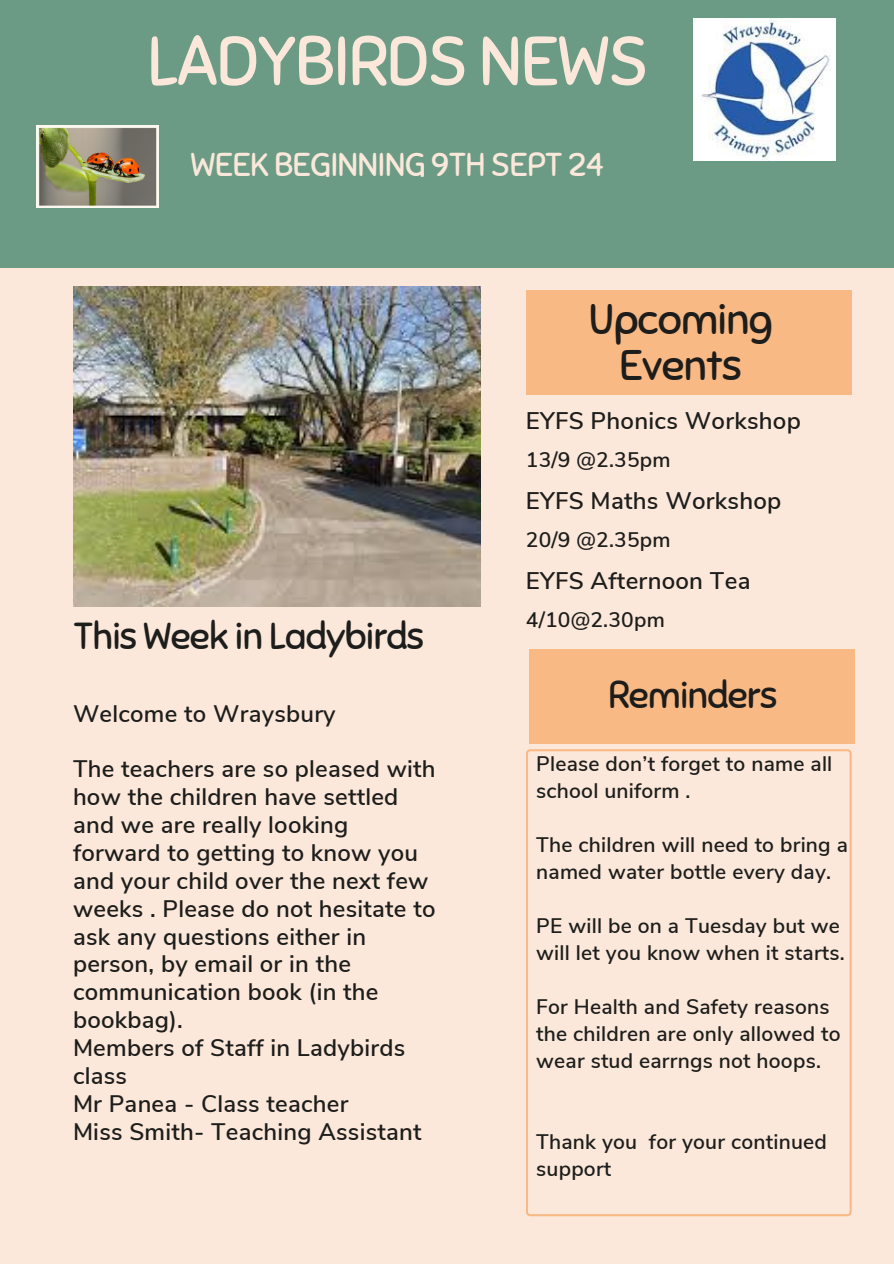
<style>
.page{position:relative;width:894px;height:1264px;background:#fff}
.page>*{position:absolute;margin:0;border:0;box-sizing:border-box;transform-origin:0 0}
.t1{font:69px "Sniglet";letter-spacing:-.025em;color:#fbe8da}
.t2{font:42.75px/46.2px "Sniglet";letter-spacing:-.025em;color:#1d1d1b;text-align:center}
.t3{font:37.5px "Sniglet";letter-spacing:-.025em;color:#1d1d1b}
.t4{font:33px "Sniglet";letter-spacing:-.025em;color:#fbe8da}
.t5{font:600 24px "Nunito Sans";letter-spacing:.01em;color:#1d1d1b}
.t6{font:600 23.85px/27.9px "Nunito Sans";letter-spacing:.01em;color:#1d1d1b}
.t7{font:600 21px/27px "Nunito Sans";letter-spacing:.01em;color:#1d1d1b}
</style>
<div class="page">
<div style="left:0;top:0;width:893px;height:1263px;background:#fbe8da"></div>
<div style="left:0;top:0;width:893px;height:267px;background:#6b9b85"></div>
<img style="left:73px;top:287px;width:407px;height:319px">
<svg style="left:526px;top:749px;width:325px;height:467px"></svg>
<div style="left:529px;top:649px;width:325px;height:94px;background:#f8b985"></div>
<img style="left:693px;top:18px;width:141px;height:142px">
<div style="left:525px;top:290px;width:326px;height:105px;background:#f8b985"></div>
<img style="left:36px;top:125px;width:123px;height:82px">
<h3 class="t1" style="left:147px;top:19px;width:502px">LADYBIRDS NEWS</h3>
<h5 class="t4" style="left:190px;top:144px;width:415px">WEEK BEGINNING 9TH SEPT 24</h5>
<h5 class="t3" style="left:73px;top:613px;width:352px">This Week in Ladybirds</h5>
<h4 class="t6" style="left:73px;top:700px;width:264px">Welcome to Wraysbury</h4>
<p class="t6" style="left:73px;top:755px;width:364px">The teachers are so pleased with how the children have settled and we are really looking forward to getting to know you and your child over the next few weeks . Please do not hesitate to ask any questions either in person, by email or in the communication book (in the bookbag).<br>Members of Staff in Ladybirds class<br>Mr Panea - Class teacher<br>Miss Smith- Teaching Assistant</p>
<p class="t2" style="left:588px;top:296px;width:186px">Upcoming<br>Events</p>
<p class="t5" style="left:525px;top:404px;width:276px">EYFS Phonics Workshop</p>
<p class="t7" style="left:525px;top:446px;width:146px">13/9 @2.35pm</p>
<p class="t5" style="left:525px;top:484px;width:257px">EYFS Maths Workshop</p>
<p class="t7" style="left:525px;top:526px;width:146px">20/9 @2.35pm</p>
<p class="t5" style="left:525px;top:564px;width:226px">EYFS Afternoon Tea</p>
<p class="t7" style="left:525px;top:606px;width:140px">4/10@2.30pm</p>
<h2 class="t3" style="left:608px;top:672px;width:171px">Reminders</h2>
<h5 class="t7" style="left:536px;top:750px;width:297px">Please don’t forget to name all school uniform .</h5>
<h3 class="t7" style="left:536px;top:831px;width:313px">The children will need to bring a named water bottle every day.</h3>
<p class="t7" style="left:536px;top:912px;width:310px">PE will be on a Tuesday but we will let you know when it starts.</p>
<p class="t7" style="left:536px;top:993px;width:306px">For Health and Safety reasons the children are only allowed to wear stud earrngs not hoops.</p>
<p class="t7" style="left:536px;top:1128px;width:292px">Thank you for your continued support</p>
</div>
